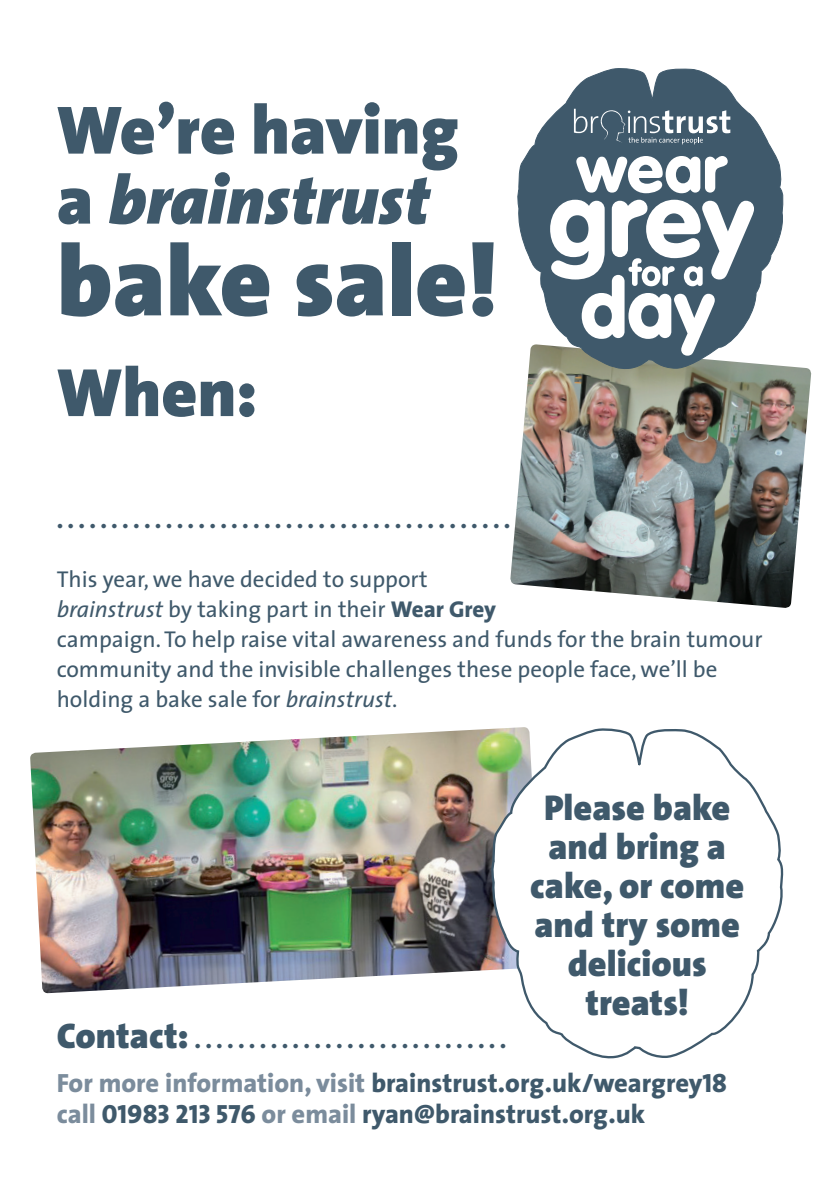
<style>
.page{position:relative;width:840px;height:1191px;background:#fff}
.page>*{position:absolute;margin:0;border:0;box-sizing:border-box;transform-origin:0 0}
.t1{font:900 100px "VA The Sans";color:#3f596b}
.t2{font:900 69px/70px "VA The Sans";color:#3f596b}
.t3{font:900 36px/39px "VA The Sans";color:#3f596b;text-align:center}
.t4{font:800 26.4px/30.6px "VA The Sans";color:#3f596b}
.t5{font:800 24px "VA The Sans";color:#3f596b}
.t6{font:23px/30px "VA The Sans";color:#3f596b}
.s1{font-style:italic}
.s2{font-weight:800}
.s3{font-weight:900;font-size:36px}
.s4{color:#7b8c9c}
.s5{font-family:"VA The Sans Extra Bold Caps";font-weight:400}
</style>
<div class="page">
<img style="left:30px;top:727px;width:497px;height:266px">
<svg style="left:490px;top:728px;width:293px;height:330px"></svg>
<img style="left:510px;top:366px;width:301px;height:242px">
<svg style="left:516px;top:68px;width:268px;height:303px;fill:#3f596b"></svg>
<svg style="left:576px;top:156px;width:151px;height:37px"></svg>
<svg style="left:550px;top:200px;width:203px;height:156px"></svg>
<svg style="left:573px;top:109px;width:157px;height:35px;background:#657988"></svg>
<h2 class="t2" style="left:57px;top:94px;width:403px">We’re having a <span class="s1">brainstrust</span></h2>
<h1 class="t1" style="left:57px;top:197px;width:443px">bake sale!</h1>
<h2 class="t2" style="left:57px;top:356px;width:202px">When:</h2>
<p class="t5" style="left:57px;top:500px;width:520px">. . . . . . . . . . . . . . . . . . . . . . . . . . . . . . . . . . . . . . . . . . . . . . . .</p>
<p class="t6" style="left:57px;top:563px;width:707px">This year, we have decided to support<br><span class="s1">brainstrust</span> by taking part in their <span class="s2">Wear Grey<br></span>campaign. To help raise vital awareness and funds for the brain tumour community and the invisible challenges these people face, we’ll be holding a bake sale for <span class="s1">brainstrust</span>.</p>
<h3 class="t3" style="left:530px;top:787px;width:215px">Please bake and bring a cake, or come and try some delicious treats!</h3>
<p class="t5" style="left:57px;top:1019px;width:451px"><span class="s3">Contact:</span> . . . . . . . . . . . . . . . . . . . . . . . . . . . . .</p>
<p class="t4" style="left:57px;top:1067px;width:671px"><span class="s4">For more information, visit</span> brainstrust.org.uk/weargrey<span class="s5">18 </span><span class="s4">call</span> <span class="s5">01983 213 576</span> <span class="s4">or email</span> ryan@brainstrust.org.uk</p>
</div>
